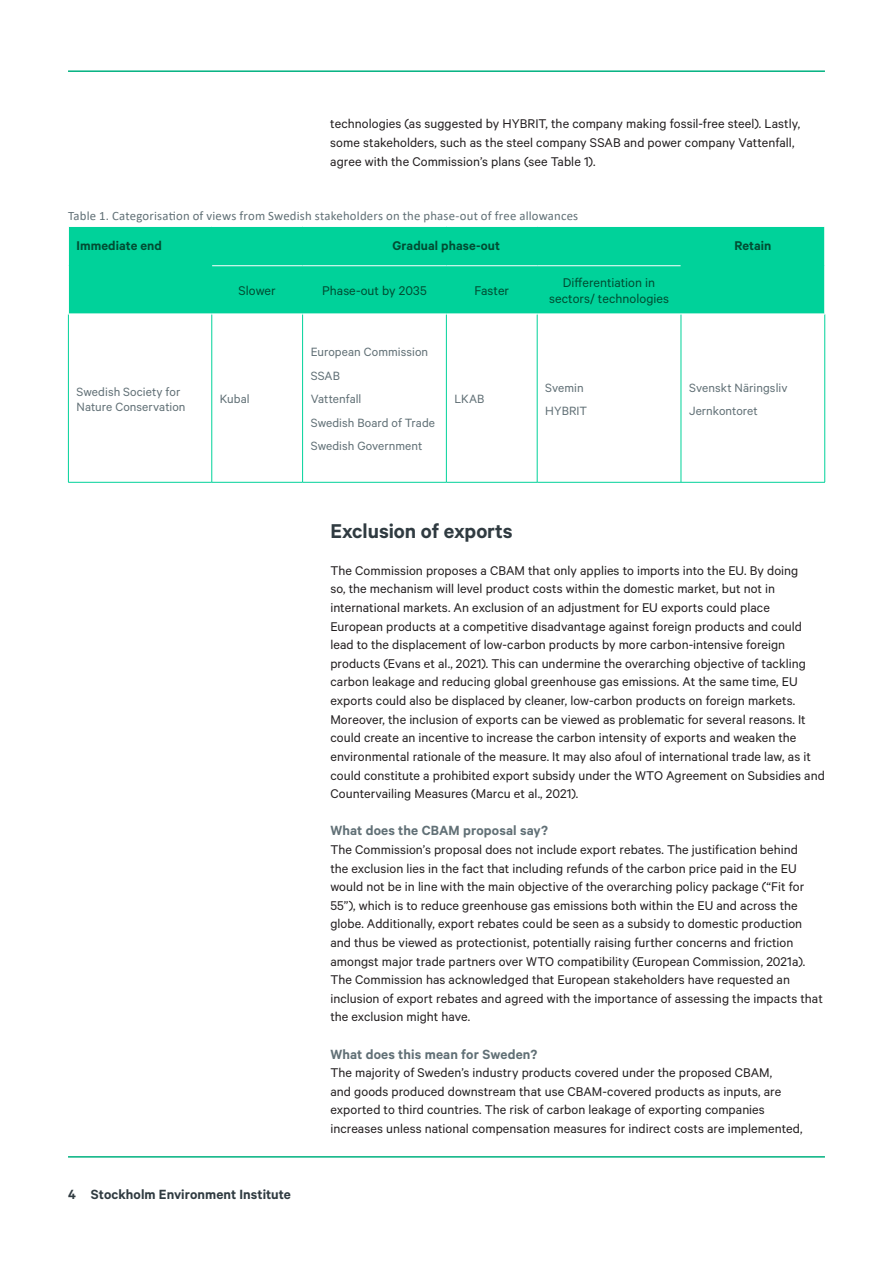
<style>
.page{position:relative;width:893px;height:1263px;background:#fff}
.page>*{position:absolute;margin:0;border:0;box-sizing:border-box;transform-origin:0 0}
.SR_Headling_level{font:600 22.5px "Calibre";letter-spacing:-.005em;color:#303b41}
.SR_Headling_level-2{font:600 15px "Calibre";letter-spacing:.01em;color:#617076}
.t1{font:600 15px "Calibre";letter-spacing:.005em;color:#303b41}
.Body_text{font:14.25px/18.6px "Calibre";letter-spacing:.005em;color:#231f20}
.Table_header_row{font:14.25px/15.8px "Calibre";letter-spacing:.005em;color:#004d33;text-align:center}
.Table_header_row-2{font:600 14.25px "Calibre";letter-spacing:.005em;color:#004d33}
.Table_body{font:13.5px/15px "Calibre";letter-spacing:.005em;color:#617076}
.Caption{font:12.75px "Calibri";letter-spacing:.015em;color:#617076}
</style>
<div class="page">
<hr style="left:68px;top:70px;width:757px;height:2px;background:#00b180">
<hr style="left:68px;top:1156px;width:757px;height:1px;background:#00b180">
<div style="left:69px;top:227px;width:755px;height:87px;background:#00d29a"></div>
<hr style="left:212px;top:314px;width:1px;height:168px;background:#00d29a">
<hr style="left:302px;top:314px;width:1px;height:168px;background:#00d29a">
<hr style="left:446px;top:314px;width:1px;height:168px;background:#00d29a">
<hr style="left:537px;top:314px;width:1px;height:168px;background:#00d29a">
<hr style="left:681px;top:314px;width:1px;height:168px;background:#00d29a">
<hr style="left:68px;top:314px;width:1px;height:168px;background:#00d29a">
<hr style="left:824px;top:314px;width:1px;height:168px;background:#00d29a">
<hr style="left:68px;top:482px;width:144px;height:1px;background:#00d29a">
<hr style="left:212px;top:482px;width:91px;height:1px;background:#00d29a">
<hr style="left:303px;top:482px;width:143px;height:1px;background:#00d29a">
<hr style="left:446px;top:482px;width:91px;height:1px;background:#00d29a">
<hr style="left:537px;top:482px;width:144px;height:1px;background:#00d29a">
<hr style="left:681px;top:482px;width:144px;height:1px;background:#00d29a">
<hr style="left:68px;top:314px;width:144px;height:1px;background:#fff">
<hr style="left:681px;top:314px;width:144px;height:1px;background:#fff">
<hr style="left:212px;top:265px;width:91px;height:1px;background:#fff">
<hr style="left:303px;top:265px;width:143px;height:1px;background:#fff">
<hr style="left:446px;top:265px;width:91px;height:1px;background:#fff">
<hr style="left:537px;top:265px;width:144px;height:1px;background:#fff">
<hr style="left:212px;top:314px;width:91px;height:1px;background:#fff">
<hr style="left:446px;top:314px;width:91px;height:1px;background:#fff">
<hr style="left:537px;top:314px;width:144px;height:1px;background:#fff">
<p class="Body_text" style="left:330px;top:114px;width:471px">technologies (as suggested by HYBRIT, the company making fossil-free steel). Lastly, some stakeholders, such as the steel company SSAB and power company Vattenfall, agree with the Commission’s plans (see Table 1).</p>
<p class="Caption" style="left:68px;top:207px;width:512px">Table 1. Categorisation of views from Swedish stakeholders on the phase-out of free allowances</p>
<p class="Table_header_row-2" style="left:77px;top:237px;width:87px">Immediate end</p>
<p class="Table_header_row-2" style="left:393px;top:237px;width:109px">Gradual phase-out</p>
<p class="Table_header_row-2" style="left:734px;top:237px;width:39px">Retain</p>
<p class="Table_header_row" style="left:239px;top:282px;width:39px">Slower</p>
<p class="Table_header_row" style="left:322px;top:282px;width:106px">Phase-out by 2035</p>
<p class="Table_header_row" style="left:474px;top:282px;width:36px">Faster</p>
<p class="Table_header_row" style="left:549px;top:274px;width:121px">Differentiation in sectors/ technologies</p>
<p class="Table_body" style="left:77px;top:384px;width:111px">Swedish Society for<br>Nature Conservation</p>
<p class="Table_body" style="left:220px;top:391px;width:31px">Kubal</p>
<p class="Table_body" style="left:311px;top:344px;width:119px">European Commission</p>
<p class="Table_body" style="left:311px;top:368px;width:31px">SSAB</p>
<p class="Table_body" style="left:311px;top:391px;width:52px">Vattenfall</p>
<p class="Table_body" style="left:311px;top:415px;width:126px">Swedish Board of Trade</p>
<p class="Table_body" style="left:311px;top:438px;width:113px">Swedish Government</p>
<p class="Table_body" style="left:454px;top:391px;width:32px">LKAB</p>
<p class="Table_body" style="left:545px;top:379px;width:40px">Svemin</p>
<p class="Table_body" style="left:545px;top:403px;width:43px">HYBRIT</p>
<p class="Table_body" style="left:689px;top:379px;width:100px">Svenskt Näringsliv</p>
<p class="Table_body" style="left:689px;top:403px;width:70px">Jernkontoret</p>
<p class="t1" style="left:68px;top:1186px;width:224px">4 Stockholm Environment Institute</p>
<p class="SR_Headling_level" style="left:330px;top:517px;width:184px">Exclusion of exports</p>
<p class="Body_text" style="left:330px;top:561px;width:496px">The Commission proposes a CBAM that only applies to imports into the EU. By doing<br>so, the mechanism will level product costs within the domestic market, but not in international markets. An exclusion of an adjustment for EU exports could place European products at a competitive disadvantage against foreign products and could lead to the displacement of low-carbon products by more carbon-intensive foreign products (Evans et al., 2021). This can undermine the overarching objective of tackling carbon leakage and reducing global greenhouse gas emissions. At the same time, EU exports could also be displaced by cleaner, low-carbon products on foreign markets.<br>Moreover, the inclusion of exports can be viewed as problematic for several reasons. It could create an incentive to increase the carbon intensity of exports and weaken the environmental rationale of the measure. It may also afoul of international trade law, as it could constitute a prohibited export subsidy under the WTO Agreement on Subsidies and Countervailing Measures (Marcu et al., 2021).</p>
<p class="SR_Headling_level-2" style="left:330px;top:822px;width:219px">What does the CBAM proposal say?</p>
<p class="Body_text" style="left:330px;top:840px;width:494px">The Commission’s proposal does not include export rebates. The justification behind<br>the exclusion lies in the fact that including refunds of the carbon price paid in the EU would not be in line with the main objective of the overarching policy package (“Fit for 55”), which is to reduce greenhouse gas emissions both within the EU and across the globe. Additionally, export rebates could be seen as a subsidy to domestic production and thus be viewed as protectionist, potentially raising further concerns and friction amongst major trade partners over WTO compatibility (European Commission, 2021a).<br>The Commission has acknowledged that European stakeholders have requested an inclusion of export rebates and agreed with the importance of assessing the impacts that the exclusion might have.</p>
<p class="SR_Headling_level-2" style="left:330px;top:1045px;width:208px">What does this mean for Sweden?</p>
<p class="Body_text" style="left:330px;top:1063px;width:474px">The majority of Sweden’s industry products covered under the proposed CBAM,<br>and goods produced downstream that use CBAM-covered products as inputs, are exported to third countries. The risk of carbon leakage of exporting companies increases unless national compensation measures for indirect costs are implemented,</p>
</div>
